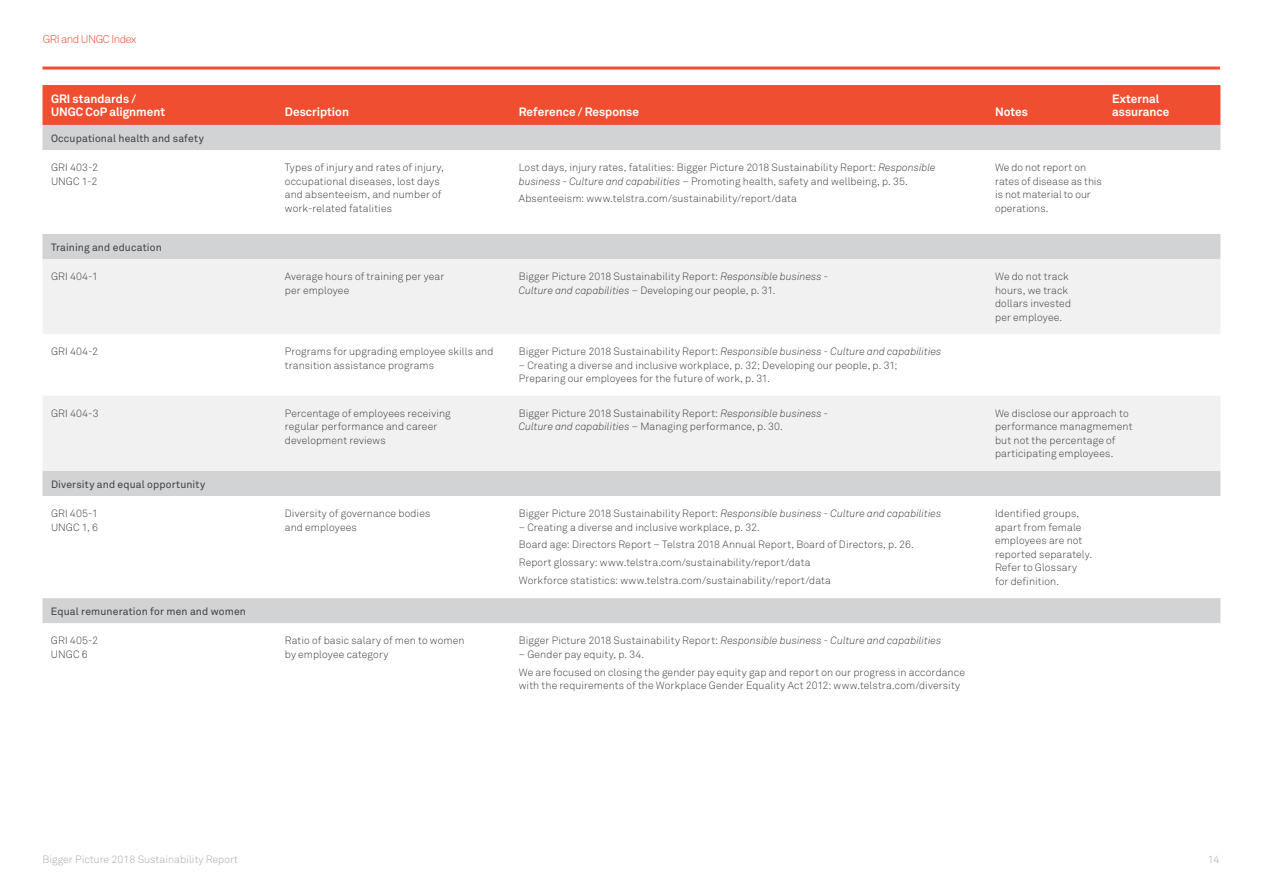
<style>
.page{position:relative;width:1263px;height:893px;background:#fff}
.page>*{position:absolute;margin:0;border:0;box-sizing:border-box;transform-origin:0 0}
.t1{font:700 12px/13.5px "Telstra Akkurat";letter-spacing:.005em;color:#fff}
.t2{font:300 11.25px "Telstra Akkurat";letter-spacing:-.04em;color:#f04e30}
.t3{font:300 10.5px/13.5px "Telstra Akkurat";letter-spacing:.015em;color:#414042}
.t4{font:italic 300 10.5px "Telstra Akkurat";letter-spacing:.01em;color:#414042}
.t5{font:10.5px "Telstra Akkurat";letter-spacing:.015em;color:#414042}
.t6{font:300 10.5px "Akkurat";color:#a7a9ac}
.s1{font-style:italic}
.s2{font-style:normal}
</style>
<div class="page">
<hr style="left:43px;top:67px;width:1177px;height:3px;background:#f04e30">
<div style="left:43px;top:85px;width:1177px;height:40px;background:#f04e30"></div>
<div style="left:43px;top:125px;width:1177px;height:25px;background:#d1d3d4"></div>
<svg style="left:43px;top:234px;width:1177px;height:389px"></svg>
<svg style="left:43px;top:259px;width:1177px;height:212px;fill:#f1f1f2"></svg>
<p class="t2" style="left:43px;top:32px;width:95px">GRI and UNGC Index</p>
<p class="t1" style="left:51px;top:92px;width:116px">GRI standards /<br>UNGC CoP alignment</p>
<p class="t1" style="left:285px;top:105px;width:66px">Description</p>
<p class="t1" style="left:519px;top:105px;width:122px">Reference / Response</p>
<p class="t1" style="left:995px;top:105px;width:34px">Notes</p>
<p class="t5" style="left:51px;top:132px;width:154px">Occupational health and safety</p>
<p class="t3" style="left:51px;top:161px;width:49px">GRI 403-2<br>UNGC 1-2</p>
<p class="t3" style="left:285px;top:161px;width:160px">Types of injury and rates of injury, occupational diseases, lost days and absenteeism, and number of work-related fatalities</p>
<p class="t3" style="left:519px;top:161px;width:418px">Lost days, injury rates, fatalities: Bigger Picture 2018 Sustainability Report: <span class="s1">Responsible business - Culture and capabilities</span> – Promoting health, safety and wellbeing, p. 35.</p>
<p class="t3" style="left:519px;top:192px;width:280px">Absenteeism: www.telstra.com/sustainability/report/data</p>
<p class="t3" style="left:995px;top:161px;width:108px">We do not report on rates of disease as this is not material to our operations.</p>
<p class="t1" style="left:1112px;top:92px;width:59px">External assurance</p>
<p class="t5" style="left:51px;top:241px;width:112px">Training and education</p>
<p class="t3" style="left:51px;top:270px;width:49px">GRI 404-1</p>
<p class="t3" style="left:285px;top:270px;width:161px">Average hours of training per year per employee</p>
<p class="t3" style="left:519px;top:270px;width:311px">Bigger Picture 2018 Sustainability Report: <span class="s1">Responsible business -<br>Culture and capabilities</span> – Developing our people, p. 31.</p>
<p class="t3" style="left:995px;top:270px;width:78px">We do not track hours, we track dollars invested per employee.</p>
<p class="t3" style="left:51px;top:345px;width:49px">GRI 404-2</p>
<p class="t3" style="left:285px;top:345px;width:210px">Programs for upgrading employee skills and transition assistance programs</p>
<p class="t4" style="left:519px;top:345px;width:424px"><span class="s2">Bigger Picture 2018 Sustainability Report:</span> Responsible business - Culture and capabilities</p>
<p class="t3" style="left:519px;top:358px;width:380px">– Creating a diverse and inclusive workplace, p. 32; Developing our people, p. 31;<br>Preparing our employees for the future of work, p. 31.</p>
<p class="t3" style="left:51px;top:406px;width:49px">GRI 404-3</p>
<p class="t3" style="left:285px;top:406px;width:167px">Percentage of employees receiving regular performance and career development reviews</p>
<p class="t3" style="left:519px;top:406px;width:311px">Bigger Picture 2018 Sustainability Report: <span class="s1">Responsible business -<br>Culture and capabilities</span> – Managing performance, p. 30.</p>
<p class="t3" style="left:995px;top:406px;width:139px">We disclose our approach to performance managmement but not the percentage of participating employees.</p>
<p class="t5" style="left:51px;top:478px;width:156px">Diversity and equal opportunity</p>
<p class="t3" style="left:51px;top:507px;width:49px">GRI 405-1<br>UNGC 1, 6</p>
<p class="t3" style="left:285px;top:507px;width:147px">Diversity of governance bodies and employees</p>
<p class="t4" style="left:519px;top:507px;width:424px"><span class="s2">Bigger Picture 2018 Sustainability Report:</span> Responsible business - Culture and capabilities</p>
<p class="t3" style="left:995px;top:507px;width:99px">Identified groups, apart from female employees are not reported separately.<br>Refer to Glossary for definition.</p>
<p class="t3" style="left:519px;top:518px;width:396px;line-height:17.7px">– Creating a diverse and inclusive workplace, p. 32.<br>Board age: Directors Report – Telstra 2018 Annual Report, Board of Directors, p. 26.<br>Report glossary: www.telstra.com/sustainability/report/data<br>Workforce statistics: www.telstra.com/sustainability/report/data</p>
<p class="t5" style="left:51px;top:605px;width:196px">Equal remuneration for men and women</p>
<p class="t3" style="left:51px;top:634px;width:49px">GRI 405-2<br>UNGC 6</p>
<p class="t3" style="left:285px;top:634px;width:181px">Ratio of basic salary of men to women by employee category</p>
<p class="t4" style="left:519px;top:634px;width:424px"><span class="s2">Bigger Picture 2018 Sustainability Report:</span> Responsible business - Culture and capabilities</p>
<p class="t3" style="left:519px;top:645px;width:448px;line-height:17.7px">– Gender pay equity, p. 34.<br>We are focused on closing the gender pay equity gap and report on our progress in accordance</p>
<p class="t3" style="left:519px;top:679px;width:443px">with the requirements of the Workplace Gender Equality Act 2012: www.telstra.com/diversity</p>
<p class="t6" style="left:43px;top:853px;width:197px">Bigger Picture 2018 Sustainability Report</p>
<p class="t6" style="left:1208px;top:853px;width:13px">14</p>
</div>
